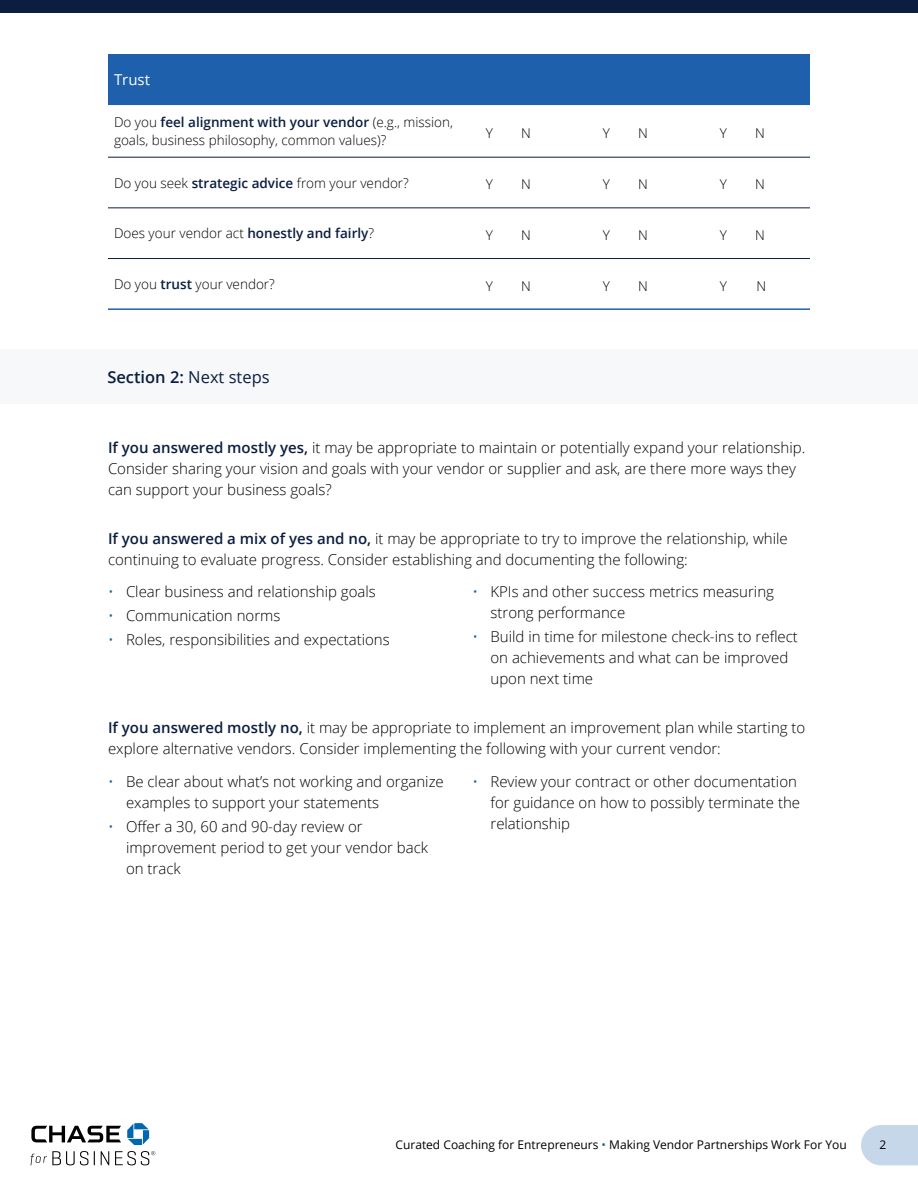
<style>
.page{position:relative;width:918px;height:1188px;background:#fff}
.page>*{position:absolute;margin:0;border:0;box-sizing:border-box;transform-origin:0 0}
.t1{font:600 16.5px "Open Sans";color:#0b1e40}
.t2{font:300 15px/21px "Open Sans";color:#000}
.t3{font:15px "Open Sans";color:#fff}
.TD_-_Pro{font:300 13.5px/18px "Open Sans";color:#000}
.t4{font:12px "Open Sans";color:#000}
.s1{font-weight:600;color:#0b1e40}
.s2{font-weight:400}
.s3{color:#1f60ad}
</style>
<div class="page">
<svg style="left:861px;top:1125px;width:57px;height:40px;background:#cbd9eb"></svg>
<svg style="left:31px;top:1123px;width:124px;height:42px"></svg>
<div style="left:0;top:0;width:918px;height:13px;background:#0b1e40"></div>
<div style="left:108px;top:56px;width:702px;height:48px;background:#1f60ad"></div>
<hr style="left:108px;top:157px;width:351px;height:1px;background:#0b1e40">
<hr style="left:459px;top:157px;width:117px;height:1px;background:#0b1e40">
<hr style="left:576px;top:157px;width:117px;height:1px;background:#0b1e40">
<hr style="left:693px;top:157px;width:117px;height:1px;background:#0b1e40">
<hr style="left:108px;top:208px;width:351px;height:1px;background:#0b1e40">
<hr style="left:459px;top:208px;width:117px;height:1px;background:#0b1e40">
<hr style="left:576px;top:208px;width:117px;height:1px;background:#0b1e40">
<hr style="left:693px;top:208px;width:117px;height:1px;background:#0b1e40">
<hr style="left:108px;top:258px;width:351px;height:1px;background:#0b1e40">
<hr style="left:459px;top:258px;width:117px;height:1px;background:#0b1e40">
<hr style="left:576px;top:258px;width:117px;height:1px;background:#0b1e40">
<hr style="left:693px;top:258px;width:117px;height:1px;background:#0b1e40">
<hr style="left:108px;top:54px;width:351px;height:2px;background:#1f60ad">
<hr style="left:459px;top:54px;width:117px;height:2px;background:#1f60ad">
<hr style="left:576px;top:54px;width:117px;height:2px;background:#1f60ad">
<hr style="left:693px;top:54px;width:117px;height:2px;background:#1f60ad">
<hr style="left:108px;top:104px;width:351px;height:1px;background:#1f60ad">
<hr style="left:459px;top:104px;width:117px;height:1px;background:#1f60ad">
<hr style="left:576px;top:104px;width:117px;height:1px;background:#1f60ad">
<hr style="left:693px;top:104px;width:117px;height:1px;background:#1f60ad">
<hr style="left:108px;top:308px;width:351px;height:2px;background:#1f60ad">
<hr style="left:459px;top:308px;width:117px;height:2px;background:#1f60ad">
<hr style="left:576px;top:308px;width:117px;height:2px;background:#1f60ad">
<hr style="left:693px;top:308px;width:117px;height:2px;background:#1f60ad">
<div style="left:0;top:349px;width:918px;height:55px;background:#f7f8f9"></div>
<p class="t3" style="left:114px;top:70px;width:38px">Trust</p>
<p class="TD_-_Pro" style="left:114px;top:113px;width:341px">Do you <span class="s1">feel alignment with your vendor</span> (e.g., mission, goals, business philosophy, common values)?</p>
<p class="TD_-_Pro" style="left:486px;top:124px;width:9px">Y</p>
<p class="TD_-_Pro" style="left:521px;top:124px;width:11px">N</p>
<p class="TD_-_Pro" style="left:603px;top:124px;width:9px">Y</p>
<p class="TD_-_Pro" style="left:638px;top:124px;width:11px">N</p>
<p class="TD_-_Pro" style="left:720px;top:124px;width:9px">Y</p>
<p class="TD_-_Pro" style="left:755px;top:124px;width:11px">N</p>
<p class="TD_-_Pro" style="left:114px;top:173px;width:296px">Do you seek <span class="s1">strategic advice</span> from your vendor?</p>
<p class="TD_-_Pro" style="left:486px;top:175px;width:9px">Y</p>
<p class="TD_-_Pro" style="left:521px;top:175px;width:11px">N</p>
<p class="TD_-_Pro" style="left:603px;top:175px;width:9px">Y</p>
<p class="TD_-_Pro" style="left:638px;top:175px;width:11px">N</p>
<p class="TD_-_Pro" style="left:720px;top:175px;width:9px">Y</p>
<p class="TD_-_Pro" style="left:755px;top:175px;width:11px">N</p>
<p class="TD_-_Pro" style="left:114px;top:224px;width:262px">Does your vendor act <span class="s1">honestly and fairly</span>?</p>
<p class="TD_-_Pro" style="left:486px;top:226px;width:9px">Y</p>
<p class="TD_-_Pro" style="left:521px;top:226px;width:11px">N</p>
<p class="TD_-_Pro" style="left:603px;top:226px;width:9px">Y</p>
<p class="TD_-_Pro" style="left:638px;top:226px;width:11px">N</p>
<p class="TD_-_Pro" style="left:720px;top:226px;width:9px">Y</p>
<p class="TD_-_Pro" style="left:755px;top:226px;width:11px">N</p>
<p class="TD_-_Pro" style="left:114px;top:275px;width:162px">Do you <span class="s1">trust</span> your vendor?</p>
<p class="TD_-_Pro" style="left:486px;top:276px;width:9px">Y</p>
<p class="TD_-_Pro" style="left:521px;top:276px;width:11px">N</p>
<p class="TD_-_Pro" style="left:603px;top:276px;width:9px">Y</p>
<p class="TD_-_Pro" style="left:638px;top:276px;width:11px">N</p>
<p class="TD_-_Pro" style="left:720px;top:276px;width:9px">Y</p>
<p class="TD_-_Pro" style="left:756px;top:276px;width:11px">N</p>
<h2 class="t1" style="left:107px;top:365px;width:164px">Section 2: <span class="s2">Next steps</span></h2>
<p class="t2" style="left:108px;top:436px;width:699px"><span class="s1">If you answered mostly yes,</span> it may be appropriate to maintain or potentially expand your relationship.<br>Consider sharing your vision and goals with your vendor or supplier and ask, are there more ways they can support your business goals?</p>
<p class="t2" style="left:108px;top:527px;width:681px"><span class="s1">If you answered a mix of yes and no,</span> it may be appropriate to try to improve the relationship, while continuing to evaluate progress. Consider establishing and documenting the following:</p>
<p class="t2" style="left:108px;top:581px;width:269px"><span class="s3">•</span> Clear business and relationship goals</p>
<p class="t2" style="left:108px;top:605px;width:174px"><span class="s3">•</span> Communication norms</p>
<p class="t2" style="left:108px;top:629px;width:283px"><span class="s3">•</span> Roles, responsibilities and expectations</p>
<p class="t2" style="left:490px;top:581px;width:285px;text-indent:-18px"><span class="s3">•</span> KPIs and other success metrics measuring strong performance</p>
<p class="t2" style="left:490px;top:626px;width:309px;text-indent:-18px"><span class="s3">•</span> Build in time for milestone check-ins to reflect on achievements and what can be improved upon next time</p>
<p class="t2" style="left:108px;top:717px;width:699px"><span class="s1">If you answered mostly no,</span> it may be appropriate to implement an improvement plan while starting to explore alternative vendors. Consider implementing the following with your current vendor:</p>
<p class="t2" style="left:126px;top:770px;width:319px;text-indent:-18px"><span class="s3">•</span> Be clear about what’s not working and organize examples to support your statements</p>
<p class="t2" style="left:126px;top:815px;width:304px;text-indent:-18px"><span class="s3">•</span> Offer a 30, 60 and 90-day review or improvement period to get your vendor back on track</p>
<p class="t2" style="left:490px;top:770px;width:311px;text-indent:-18px"><span class="s3">•</span> Review your contract or other documentation for guidance on how to possibly terminate the relationship</p>
<p class="t4" style="left:396px;top:1137px;width:453px">Curated Coaching for Entrepreneurs <span class="s3">•</span> Making Vendor Partnerships Work For You</p>
<p class="t4" style="left:880px;top:1137px;width:8px">2</p>
</div>
